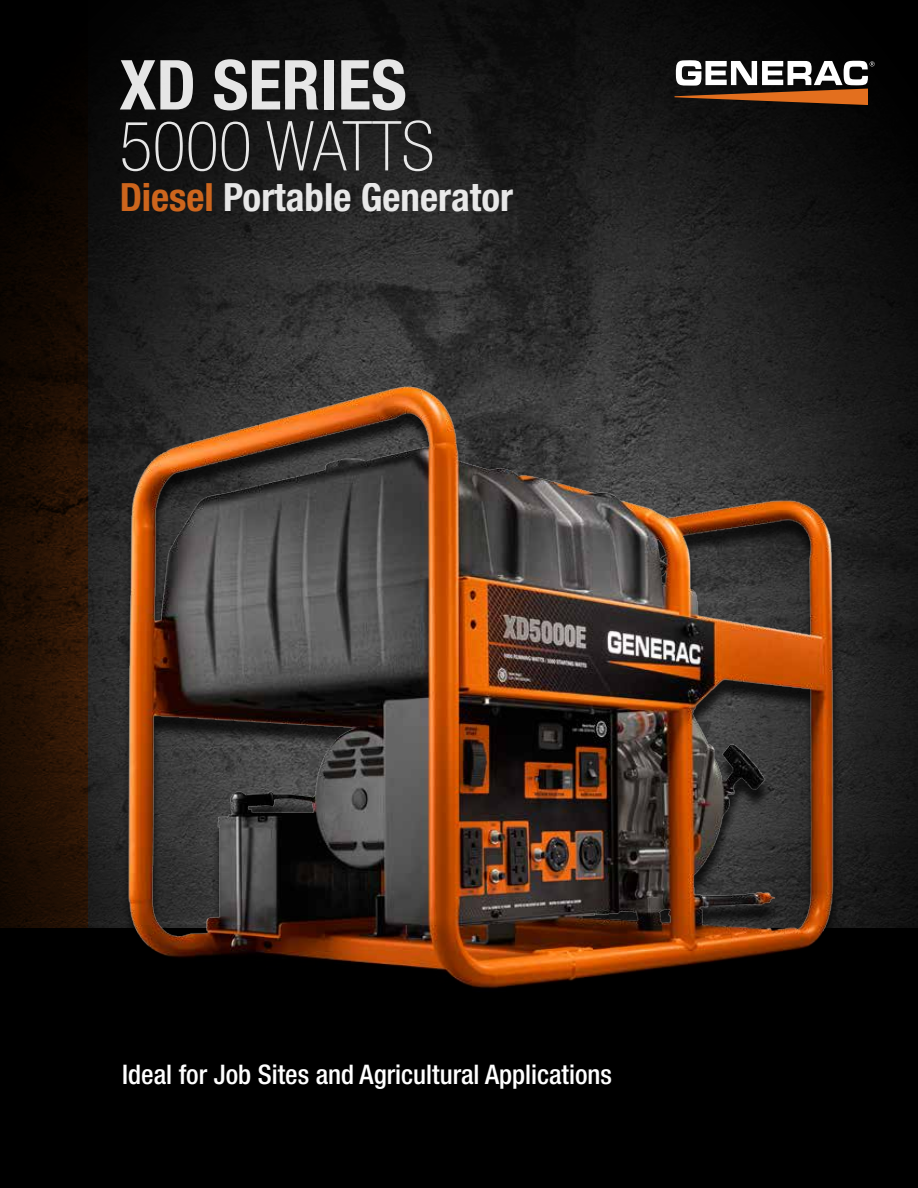
<style>
.page{position:relative;width:918px;height:1188px;background:#fff}
.page>*{position:absolute;margin:0;border:0;box-sizing:border-box;transform-origin:0 0}
.t1{font:100 condensed 69px "Helvetica Neue LT Std";color:#fff}
.t2{font:700 condensed 69px "Helvetica Neue LT Std";color:#fff}
.t3{font:700 condensed 39px "Helvetica Neue LT Std";color:#fff}
.t4{font:500 condensed 27px "Helvetica Neue LT Std";color:#fff}
.s1{color:#e36f1e}
</style>
<div class="page">
<img style="left:88px;top:0;width:830px;height:929px">
<div style="left:0;top:929px;width:918px;height:259px;background:#000"></div>
<svg style="left:0;top:0;width:88px;height:929px;background:#130902"></svg>
<svg style="left:675px;top:60px;width:200px;height:45px"></svg>
<img style="left:57px;top:363px;width:833px;height:626px">
<h1 class="t2" style="left:119px;top:43px;width:289px">XD SERIES</h1>
<h1 class="t1" style="left:119px;top:107px;width:317px">5000 WATTS</h1>
<h2 class="t3" style="left:119px;top:174px;width:395px"><span class="s1">Diesel</span> Portable Generator</h2>
<p class="t4" style="left:122px;top:1059px;width:491px">Ideal for Job Sites and Agricultural Applications</p>
</div>
